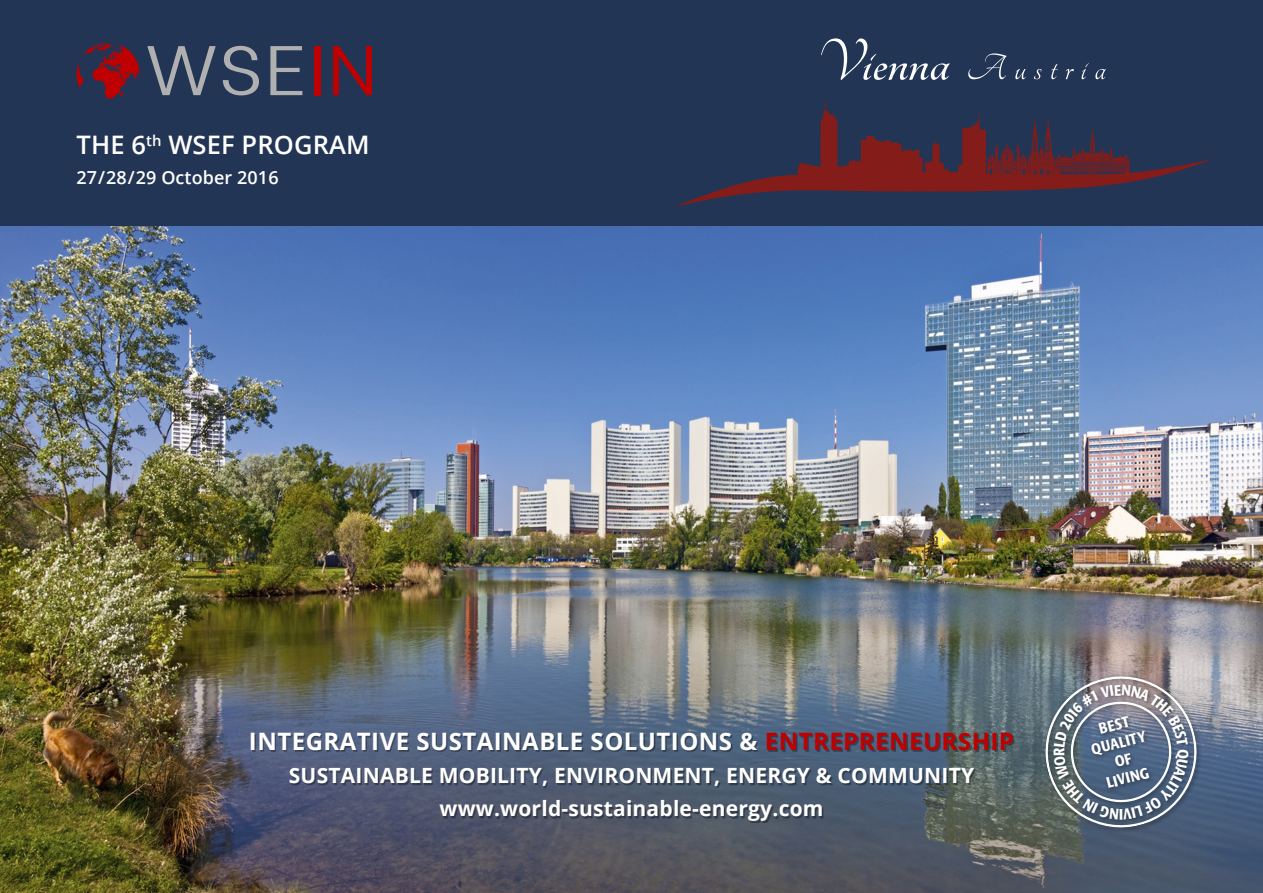
<style>
.page{position:relative;width:1263px;height:893px;background:#fff}
.page>*{position:absolute;margin:0;border:0;box-sizing:border-box;transform-origin:0 0}
.t1{font:600 25.5px "Open Sans";letter-spacing:.005em;color:#fff}
.t2{font:700 24px "Open Sans";letter-spacing:.02em;color:#fff}
.t3{font:700 21px/33px "Open Sans";letter-spacing:.01em;color:#fff;text-align:center}
.t4{font:600 18px "Open Sans";letter-spacing:.005em;color:#fff}
.t5{font:500 condensed 15.15px/18.1px "Formata";color:#fff;text-align:center}
.s1{color:#be0000}
</style>
<div class="page">
<div style="left:0;top:0;width:1263px;height:227px;background:#233554"></div>
<svg style="left:77px;top:43px;width:62px;height:56px"></svg>
<svg style="left:147px;top:46px;width:69px;height:49px"></svg>
<svg style="left:223px;top:46px;width:36px;height:49px"></svg>
<svg style="left:270px;top:46px;width:32px;height:49px"></svg>
<div style="left:315px;top:46px;width:6px;height:49px;background:#bf0000"></div>
<svg style="left:333px;top:46px;width:39px;height:49px"></svg>
<svg style="left:821px;top:38px;width:129px;height:42px"></svg>
<svg style="left:968px;top:53px;width:38px;height:26px"></svg>
<svg style="left:1015px;top:69px;width:11px;height:10px"></svg>
<svg style="left:1034px;top:69px;width:7px;height:10px"></svg>
<svg style="left:1051px;top:64px;width:7px;height:15px"></svg>
<svg style="left:1066px;top:69px;width:8px;height:10px"></svg>
<svg style="left:1081px;top:63px;width:8px;height:16px"></svg>
<svg style="left:1095px;top:69px;width:11px;height:10px"></svg>
<svg style="left:675px;top:100px;width:537px;height:107px"></svg>
<img style="left:0;top:227px;width:1263px;height:666px">
<div style="left:252px;top:735px;width:762px;height:88px;background:#000;opacity:.35"></div>
<svg style="left:1036px;top:667px;width:167px;height:170px;background:#687482"></svg>
<p class="t1" style="left:77px;top:127px;width:295px">THE 6<sup>th</sup> WSEF PROGRAM</p>
<p class="t4" style="left:77px;top:165px;width:204px">27/28/29 October 2016</p>
<p class="t2" style="left:249px;top:725px;width:766px">INTEGRATIVE SUSTAINABLE SOLUTIONS &amp; <span class="s1">ENTREPRENEURSHIP</span></p>
<p class="t3" style="left:289px;top:759px;width:687px">SUSTAINABLE MOBILITY, ENVIRONMENT, ENERGY &amp; COMMUNITY www.world-sustainable-energy.com</p>
<p class="t5" style="left:1050px;top:756px;width:10px;rotate:-90deg">R</p>
<p class="t5" style="left:1085px;top:723px;width:57px;rotate:-14deg">BEST<br>QUALITY<br>OF<br>LIVING</p>
<p class="t5" style="left:1123px;top:823px;width:6px;rotate:180deg">I</p>
</div>
